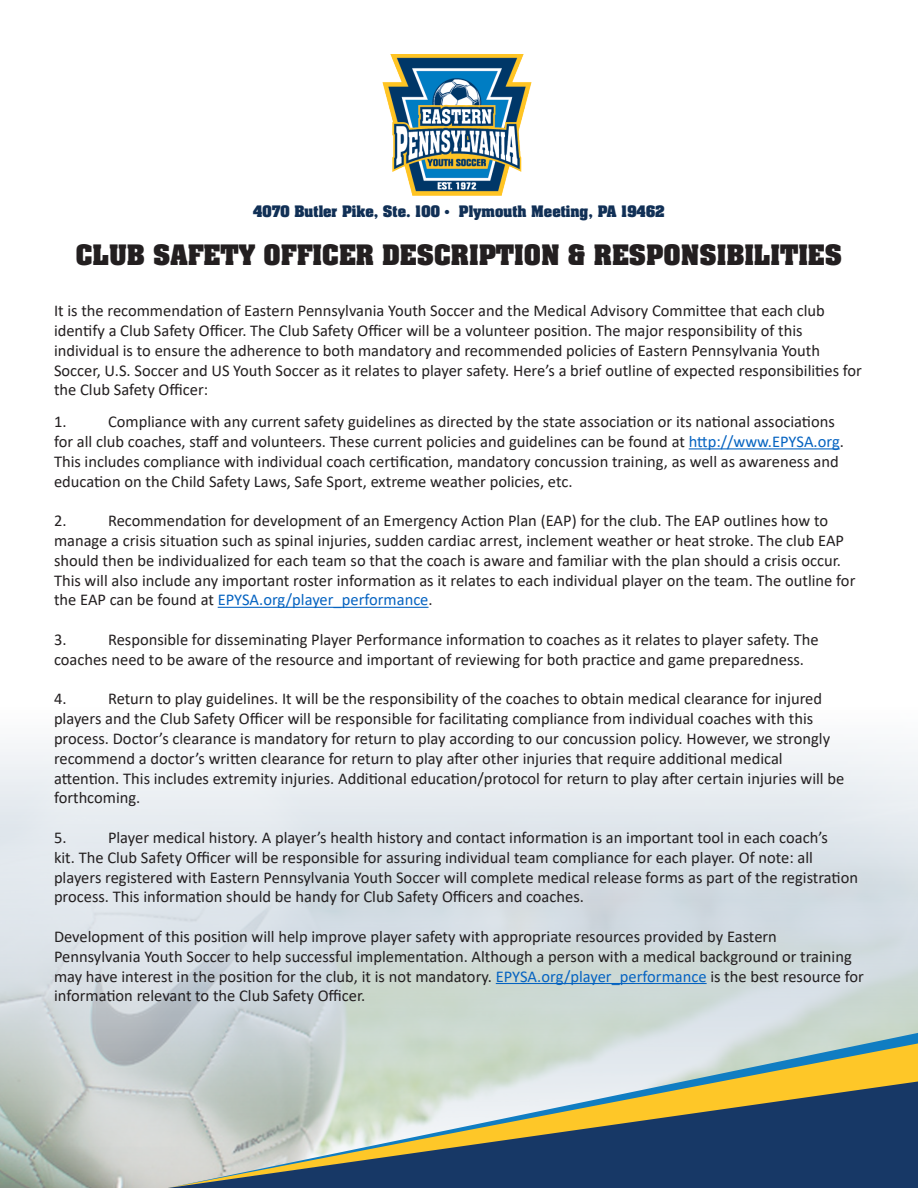
<style>
.page{position:relative;width:918px;height:1188px;background:#fff}
.page>*{position:absolute;margin:0;border:0;box-sizing:border-box;transform-origin:0 0}
.heading_1{font:700 24px "Aachen";color:#231f20}
.t1{font:16.5px/19.8px "Calibri";color:#231f20}
.t2{font:700 13.5px "Aachen";color:#113056}
.s1{color:#0563c1}
</style>
<div class="page">
<img style="left:382px;top:54px;width:149px;height:141px">
<hr style="left:689px;top:448px;width:151px;height:1px;background:#0563c1">
<hr style="left:218px;top:607px;width:211px;height:1px;background:#0563c1">
<hr style="left:496px;top:983px;width:211px;height:1px;background:#0563c1">
<svg style="left:168px;top:1033px;width:750px;height:155px;background:#8e9b97"></svg>
<p class="t2" style="left:253px;top:201px;width:413px">4070 Butler Pike, Ste. 100 • Plymouth Meeting, PA 19462</p>
<p class="heading_1" style="left:76px;top:237px;width:768px">CLUB SAFETY OFFICER DESCRIPTION &amp; RESPONSIBILITIES</p>
<p class="t1" style="left:54px;top:300px;width:810px">It is the recommendation of Eastern Pennsylvania Youth Soccer and the Medical Advisory Committee that each club identify a Club Safety Officer. The Club Safety Officer will be a volunteer position. The major responsibility of this individual is to ensure the adherence to both mandatory and recommended policies of Eastern Pennsylvania Youth Soccer, U.S. Soccer and US Youth Soccer as it relates to player safety. Here’s a brief outline of expected responsibilities for the Club Safety Officer:</p>
<p class="t1" style="left:54px;top:411px;width:14px">1.</p>
<p class="t1" style="left:54px;top:411px;width:791px;text-indent:54px">Compliance with any current safety guidelines as directed by the state association or its national associations for all club coaches, staff and volunteers. These current policies and guidelines can be found at <span class="s1">http://www.EPYSA.org</span>.<br>This includes compliance with individual coach certification, mandatory concussion training, as well as awareness and education on the Child Safety Laws, Safe Sport, extreme weather policies, etc.</p>
<p class="t1" style="left:54px;top:510px;width:14px">2.</p>
<p class="t1" style="left:54px;top:510px;width:803px;text-indent:54px">Recommendation for development of an Emergency Action Plan (EAP) for the club. The EAP outlines how to manage a crisis situation such as spinal injuries, sudden cardiac arrest, inclement weather or heat stroke. The club EAP should then be individualized for each team so that the coach is aware and familiar with the plan should a crisis occur.<br>This will also include any important roster information as it relates to each individual player on the team. The outline for the EAP can be found at <span class="s1">EPYSA.org/player_performance</span>.</p>
<p class="t1" style="left:54px;top:629px;width:14px">3.</p>
<p class="t1" style="left:54px;top:629px;width:766px;text-indent:54px">Responsible for disseminating Player Performance information to coaches as it relates to player safety. The coaches need to be aware of the resource and important of reviewing for both practice and game preparedness.</p>
<p class="t1" style="left:54px;top:689px;width:14px">4.</p>
<p class="t1" style="left:54px;top:689px;width:792px;text-indent:54px">Return to play guidelines. It will be the responsibility of the coaches to obtain medical clearance for injured players and the Club Safety Officer will be responsible for facilitating compliance from individual coaches with this process. Doctor’s clearance is mandatory for return to play according to our concussion policy. However, we strongly recommend a doctor’s written clearance for return to play after other injuries that require additional medical attention. This includes extremity injuries. Additional education/protocol for return to play after certain injuries will be forthcoming.</p>
<p class="t1" style="left:54px;top:827px;width:14px">5.</p>
<p class="t1" style="left:54px;top:827px;width:806px;text-indent:54px">Player medical history. A player’s health history and contact information is an important tool in each coach’s<br>kit. The Club Safety Officer will be responsible for assuring individual team compliance for each player. Of note: all players registered with Eastern Pennsylvania Youth Soccer will complete medical release forms as part of the registration process. This information should be handy for Club Safety Officers and coaches.</p>
<p class="t1" style="left:54px;top:926px;width:812px">Development of this position will help improve player safety with appropriate resources provided by Eastern Pennsylvania Youth Soccer to help successful implementation. Although a person with a medical background or training may have interest in the position for the club, it is not mandatory. <span class="s1">EPYSA.org/player_performance</span> is the best resource for information relevant to the Club Safety Officer.</p>
</div>
